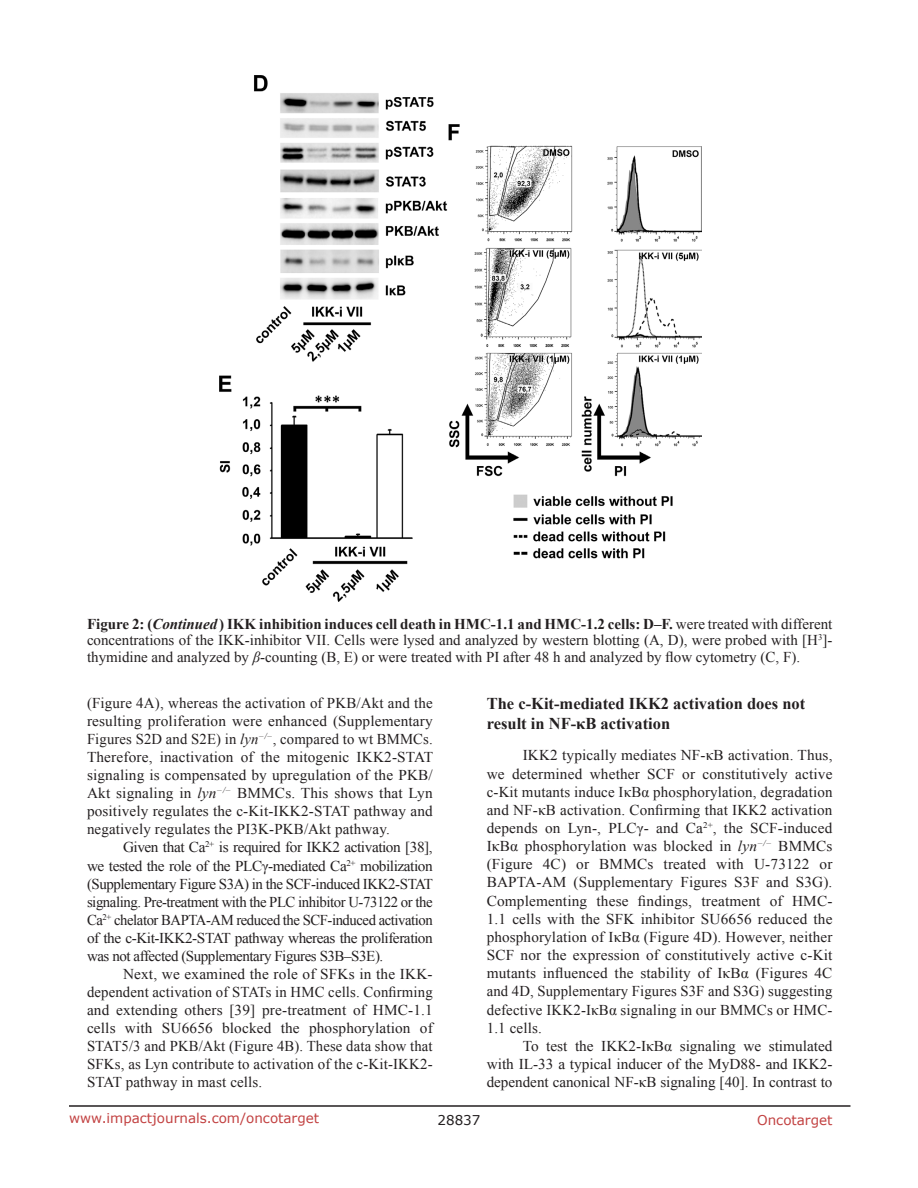
<style>
.page{position:relative;width:918px;height:1188px;background:#fff}
.page>*{position:absolute;margin:0;border:0;box-sizing:border-box;transform-origin:0 0}
.SubHeading{font:700 16.5px/20px "Times New Roman";color:#231f20}
.BodyText{font:15px/18px "Times New Roman";letter-spacing:.01em;color:#231f20;text-align:justify}
.FigureText{font:15px/16.2px "Times New Roman";color:#231f20;text-align:justify}
.t1{font:13.5px "Verdana";color:#c24141}
.t2{font:13.5px "Verdana";color:#231f20}
.s1{font-weight:700}
.s2{font-weight:700;font-style:italic}
.s3{font-style:italic}
</style>
<div class="page">
<hr style="left:69px;top:1105px;width:781px;height:2px;background:#231f20">
<img style="left:219px;top:76px;width:483px;height:525px">
<p class="FigureText" style="left:87px;top:616px;width:747px"><span class="s1">Figure 2: (</span><span class="s2">Continued</span><span class="s1">) IKK inhibition induces cell death in HMC-1.1 and HMC-1.2 cells: D–F.</span> were treated with different concentrations of the IKK-inhibitor VII. Cells were lysed and analyzed by western blotting (A, D), were probed with [H<sup>3</sup>]- thymidine and analyzed by <span class="s3">β</span>-counting (B, E) or were treated with PI after 48 h and analyzed by flow cytometry (C, F).</p>
<p class="BodyText" style="left:87px;top:694px;width:348px">(Figure 4A), whereas the activation of PKB/Akt and the resulting proliferation were enhanced (Supplementary Figures S2D and S2E) in <span class="s3">lyn</span><sup>−/−</sup>, compared to wt BMMCs.<br>Therefore, inactivation of the mitogenic IKK2-STAT signaling is compensated by upregulation of the PKB/ Akt signaling in <span class="s3">lyn</span><sup>−/−</sup> BMMCs. This shows that Lyn positively regulates the c-Kit-IKK2-STAT pathway and negatively regulates the PI3K-PKB/Akt pathway.</p>
<p class="BodyText" style="left:87px;top:838px;width:347px;text-indent:36px">Given that Ca<sup>2+</sup> is required for IKK2 activation [38], we tested the role of the PLCγ-mediated Ca<sup>2+</sup> mobilization (Supplementary Figure S3A) in the SCF-induced IKK2-STAT signaling. Pre-treatment with the PLC inhibitor U-73122 or the Ca<sup>2+</sup> chelator BAPTA-AM reduced the SCF-induced activation of the c-Kit-IKK2-STAT pathway whereas the proliferation was not affected (Supplementary Figures S3B–S3E).</p>
<p class="BodyText" style="left:87px;top:965px;width:347px;text-indent:36px">Next, we examined the role of SFKs in the IKK&shy;dependent activation of STATs in HMC cells. Confirming and extending others [39] pre-treatment of HMC-1.1 cells with SU6656 blocked the phosphorylation of STAT5/3 and PKB/Akt (Figure 4B). These data show that SFKs, as Lyn contribute to activation of the c-Kit-IKK2- STAT pathway in mast cells.</p>
<p class="SubHeading" style="left:487px;top:693px;width:320px">The c-Kit-mediated IKK2 activation does not result in NF-κB activation</p>
<p class="BodyText" style="left:487px;top:746px;width:347px;text-indent:36px">IKK2 typically mediates NF-κB activation. Thus, we determined whether SCF or constitutively active c-Kit mutants induce IκBα phosphorylation, degradation and NF-κB activation. Confirming that IKK2 activation depends on Lyn-, PLCγ- and Ca<sup>2+</sup>, the SCF-induced IκBα phosphorylation was blocked in <span class="s3">lyn</span><sup>−/−</sup> BMMCs (Figure 4C) or BMMCs treated with U-73122 or BAPTA-AM (Supplementary Figures S3F and S3G).<br>Complementing these findings, treatment of HMC-1.1 cells with the SFK inhibitor SU6656 reduced the phosphorylation of IκBα (Figure 4D). However, neither SCF nor the expression of constitutively active c-Kit mutants influenced the stability of IκBα (Figures 4C and 4D, Supplementary Figures S3F and S3G) suggesting defective IKK2-IκBα signaling in our BMMCs or HMC-1.1 cells.</p>
<p class="BodyText" style="left:487px;top:1037px;width:347px;text-indent:36px">To test the IKK2-IκBα signaling we stimulated with IL-33 a typical inducer of the MyD88- and IKK2- dependent canonical NF-κB signaling [40]. In contrast to</p>
<p class="t1" style="left:69px;top:1109px;width:252px">www.impactjournals.com/oncotarget</p>
<p class="t2" style="left:438px;top:1111px;width:44px">28837</p>
<p class="t1" style="left:757px;top:1111px;width:77px">Oncotarget</p>
</div>
